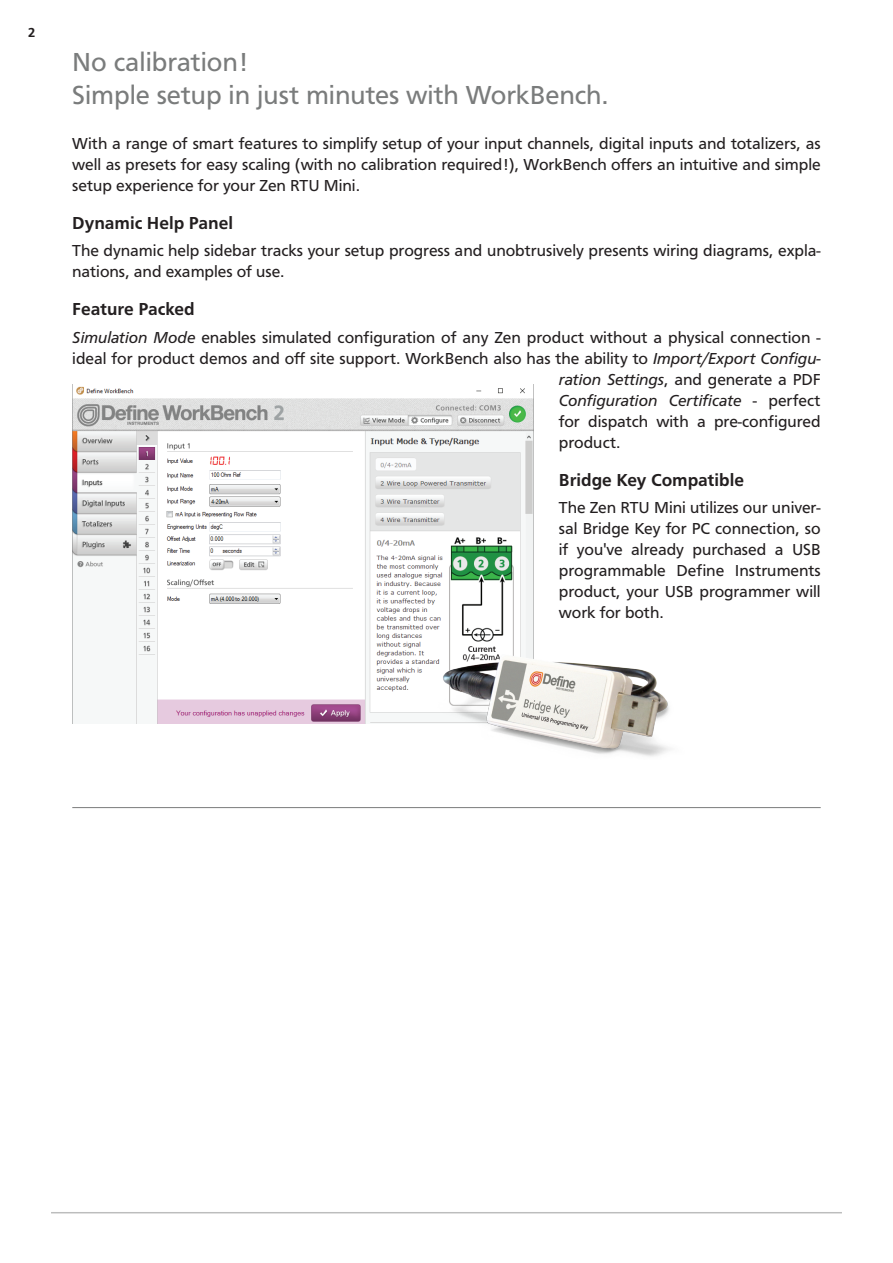
<style>
.page{position:relative;width:893px;height:1263px;background:#fff}
.page>*{position:absolute;margin:0;border:0;box-sizing:border-box;transform-origin:0 0}
.t1{font:27px/33px "Carto Gothic Std";color:#7a7c7c}
.t2{font:700 18px "Carto Gothic Std";color:#231f20}
.t3{font:16.5px/21px "Carto Gothic Std";color:#231f20;text-align:justify}
.t4{font:italic 16.5px "Carto Gothic Std";letter-spacing:-.005em;color:#231f20}
.t5{font:700 13.5px "Carto Gothic Std";color:#231f20}
.s1{font-style:italic}
.s2{font-style:normal}
</style>
<div class="page">
<hr style="left:51px;top:1212px;width:791px;height:1px;background:#7a7c7c">
<img style="left:72px;top:385px;width:461px;height:339px">
<img style="left:438px;top:655px;width:232px;height:102px">
<hr style="left:72px;top:807px;width:749px;height:1px;background:#7a7c7c">
<p class="t5" style="left:28px;top:25px;width:9px">2</p>
<h1 class="t1" style="left:72px;top:46px;width:538px">No calibration!<br>Simple setup in just minutes with WorkBench.</h1>
<p class="t3" style="left:72px;top:133px;width:750px">With a range of smart features to simplify setup of your input channels, digital inputs and totalizers, as well as presets for easy scaling (with no calibration required!), WorkBench offers an intuitive and simple setup experience for your Zen RTU Mini.</p>
<p class="t2" style="left:72px;top:213px;width:162px">Dynamic Help Panel</p>
<p class="t3" style="left:72px;top:240px;width:750px">The dynamic help sidebar tracks your setup progress and unobtrusively presents wiring diagrams, expla&shy;nations, and examples of use.</p>
<p class="t2" style="left:72px;top:299px;width:124px">Feature Packed</p>
<p class="t3" style="left:72px;top:327px;width:750px"><span class="s1">Simulation Mode</span> enables simulated configuration of any Zen product without a physical connection -</p>
<p class="t3" style="left:72px;top:348px;width:750px">ideal for product demos and off site support. WorkBench also has the ability to <span class="s1">Import/Export Configu-</span></p>
<p class="t3" style="left:559px;top:369px;width:263px"><span class="s1">ration Settings</span>, and generate a PDF</p>
<p class="t4" style="left:559px;top:391px;width:263px">Configuration Certificate <span class="s2">- perfect</span></p>
<p class="t3" style="left:559px;top:411px;width:263px">for dispatch with a pre-configured</p>
<p class="t3" style="left:559px;top:432px;width:63px">product.</p>
<p class="t2" style="left:559px;top:469px;width:187px">Bridge Key Compatible</p>
<p class="t3" style="left:559px;top:497px;width:263px">The Zen RTU Mini utilizes our univer&shy;sal Bridge Key for PC connection, so if you've already purchased a USB programmable Define Instruments product, your USB programmer will work for both.</p>
</div>
